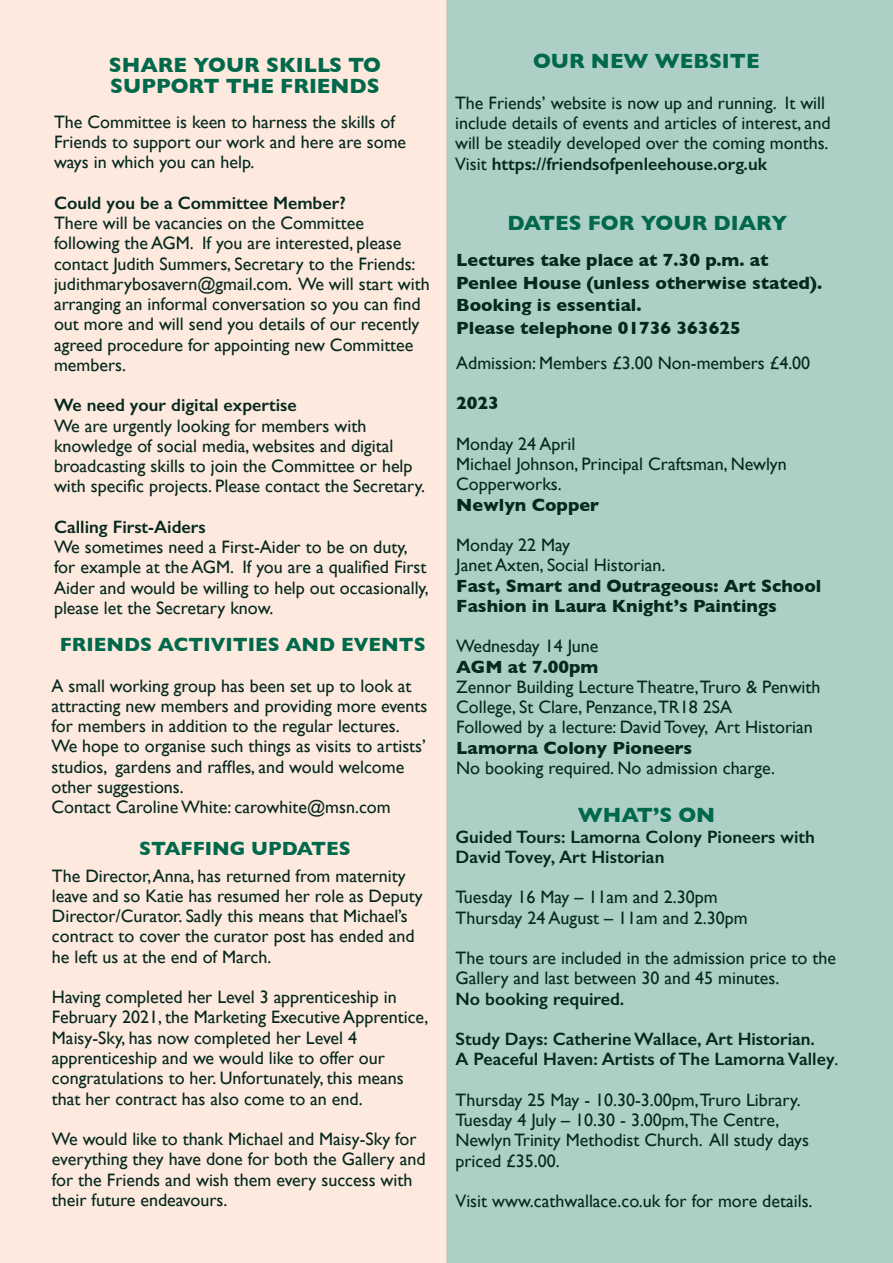
<style>
.page{position:relative;width:893px;height:1263px;background:#fff}
.page>*{position:absolute;margin:0;border:0;box-sizing:border-box;transform-origin:0 0}
.t1{font:700 21px/21px "Gill Sans";color:#00684b}
.t2{font:700 19.5px "Gill Sans";color:#00684b}
.t3{font:18px/20.2px "Gill Sans";color:#06281f}
.t4{font:600 18px/20.2px "Gill Sans";color:#06281f}
.t5{font:700 18px/22.5px "Gill Sans";color:#06281f}
.s1{font-weight:600}
.s2{font-weight:400}
</style>
<div class="page">
<div style="left:446px;top:0;width:447px;height:1263px;background:#aecfc5"></div>
<div style="left:0;top:0;width:446px;height:1263px;background:#fde9dd"></div>
<p class="t1" style="left:109px;top:54px;width:274px">SHARE YOUR SKILLS TO<br>SUPPORT THE FRIENDS</p>
<p class="t3" style="left:54px;top:111px;width:354px">The Committee is keen to harness the skills of<br>Friends to support our work and here are some ways in which you can help.</p>
<p class="t4" style="left:54px;top:192px;width:293px">Could you be a Committee Member?</p>
<p class="t3" style="left:54px;top:213px;width:377px">There will be vacancies on the Committee following the AGM. If you are interested, please contact Judith Summers, Secretary to the Friends: judithmarybosavern@gmail.com. We will start with arranging an informal conversation so you can find out more and will send you details of our recently agreed procedure for appointing new Committee members.</p>
<p class="t4" style="left:54px;top:395px;width:244px">We need your digital expertise</p>
<p class="t3" style="left:54px;top:415px;width:373px">We are urgently looking for members with knowledge of social media, websites and digital broadcasting skills to join the Committee or help with specific projects. Please contact the Secretary.</p>
<p class="t4" style="left:54px;top:516px;width:153px">Calling First-Aiders</p>
<p class="t3" style="left:54px;top:537px;width:376px">We sometimes need a First-Aider to be on duty, for example at the AGM. If you are a qualified First Aider and would be willing to help out occasionally, please let the Secretary know.</p>
<p class="t2" style="left:60px;top:629px;width:367px">FRIENDS ACTIVITIES AND EVENTS</p>
<p class="t3" style="left:52px;top:675px;width:377px">A small working group has been set up to look at attracting new members and providing more events for members in addition to the regular lectures.<br>We hope to organise such things as visits to artists’ studios, gardens and raffles, and would welcome other suggestions.<br>Contact Caroline White: carowhite@msn.com</p>
<p class="t2" style="left:139px;top:833px;width:213px">STAFFING UPDATES</p>
<p class="t3" style="left:52px;top:865px;width:372px">The Director, Anna, has returned from maternity leave and so Katie has resumed her role as Deputy Director/Curator. Sadly this means that Michael’s contract to cover the curator post has ended and he left us at the end of March.</p>
<p class="t3" style="left:52px;top:987px;width:378px">Having completed her Level 3 apprenticeship in February 2021, the Marketing Executive Apprentice, Maisy-Sky, has now completed her Level 4 apprenticeship and we would like to offer our congratulations to her. Unfortunately, this means that her contract has also come to an end.</p>
<p class="t3" style="left:52px;top:1128px;width:375px">We would like to thank Michael and Maisy-Sky for everything they have done for both the Gallery and for the Friends and wish them every success with their future endeavours.</p>
<p class="t1" style="left:533px;top:50px;width:228px">OUR NEW WEBSITE</p>
<p class="t3" style="left:455px;top:93px;width:377px">The Friends’ website is now up and running. It will include details of events and articles of interest, and will be steadily developed over the coming months.<br>Visit <span class="s1">https://friendsofpenleehouse.org.uk</span></p>
<p class="t1" style="left:507px;top:212px;width:281px">DATES FOR YOUR DIARY</p>
<p class="t5" style="left:456px;top:248px;width:367px">Lectures take place at 7.30 p.m. at<br>Penlee House (unless otherwise stated).<br>Booking is essential.<br>Please telephone 01736 363625</p>
<p class="t3" style="left:456px;top:352px;width:356px">Admission: Members £3.00 Non-members £4.00</p>
<p class="t5" style="left:456px;top:391px;width:44px">2023</p>
<p class="t3" style="left:456px;top:433px;width:332px">Monday 24 April<br>Michael Johnson, Principal Craftsman, Newlyn<br>Copperworks.</p>
<p class="t5" style="left:456px;top:493px;width:144px">Newlyn Copper</p>
<p class="t3" style="left:456px;top:535px;width:211px">Monday 22 May<br>Janet Axten, Social Historian.</p>
<p class="t5" style="left:456px;top:575px;width:367px;line-height:20.2px">Fast, Smart and Outrageous: Art School<br>Fashion in Laura Knight’s Paintings</p>
<p class="t3" style="left:456px;top:636px;width:144px">Wednesday 14 June</p>
<p class="t5" style="left:456px;top:655px;width:144px">AGM at 7.00pm</p>
<p class="t3" style="left:456px;top:676px;width:366px">Zennor Building Lecture Theatre,Truro &amp; Penwith<br>College, St Clare, Penzance,TR18 2SA<br>Followed by a lecture: David Tovey, Art Historian</p>
<p class="t5" style="left:456px;top:736px;width:237px">Lamorna Colony Pioneers</p>
<p class="t3" style="left:456px;top:757px;width:320px">No booking required. No admission charge.</p>
<p class="t1" style="left:578px;top:804px;width:139px">WHAT’S ON</p>
<p class="t4" style="left:455px;top:826px;width:361px">Guided Tours: Lamorna Colony Pioneers with<br>David Tovey, Art Historian</p>
<p class="t3" style="left:455px;top:887px;width:294px">Tuesday 16 May – 11am and 2.30pm<br>Thursday 24 August – 11am and 2.30pm</p>
<p class="t3" style="left:455px;top:948px;width:382px">The tours are included in the admission price to the<br>Gallery and last between 30 and 45 minutes.</p>
<p class="t4" style="left:455px;top:988px;width:170px">No booking required.</p>
<p class="t4" style="left:455px;top:1029px;width:385px">Study Days: Catherine Wallace, Art Historian.<br>A Peaceful Haven: Artists of The Lamorna Valley<span class="s2">.</span></p>
<p class="t3" style="left:455px;top:1089px;width:355px">Thursday 25 May - 10.30-3.00pm,Truro Library.<br>Tuesday 4 July – 10.30 - 3.00pm,The Centre, Newlyn Trinity Methodist Church. All study days priced £35.00.</p>
<p class="t3" style="left:455px;top:1191px;width:359px">Visit www.cathwallace.co.uk for for more details.</p>
</div>
